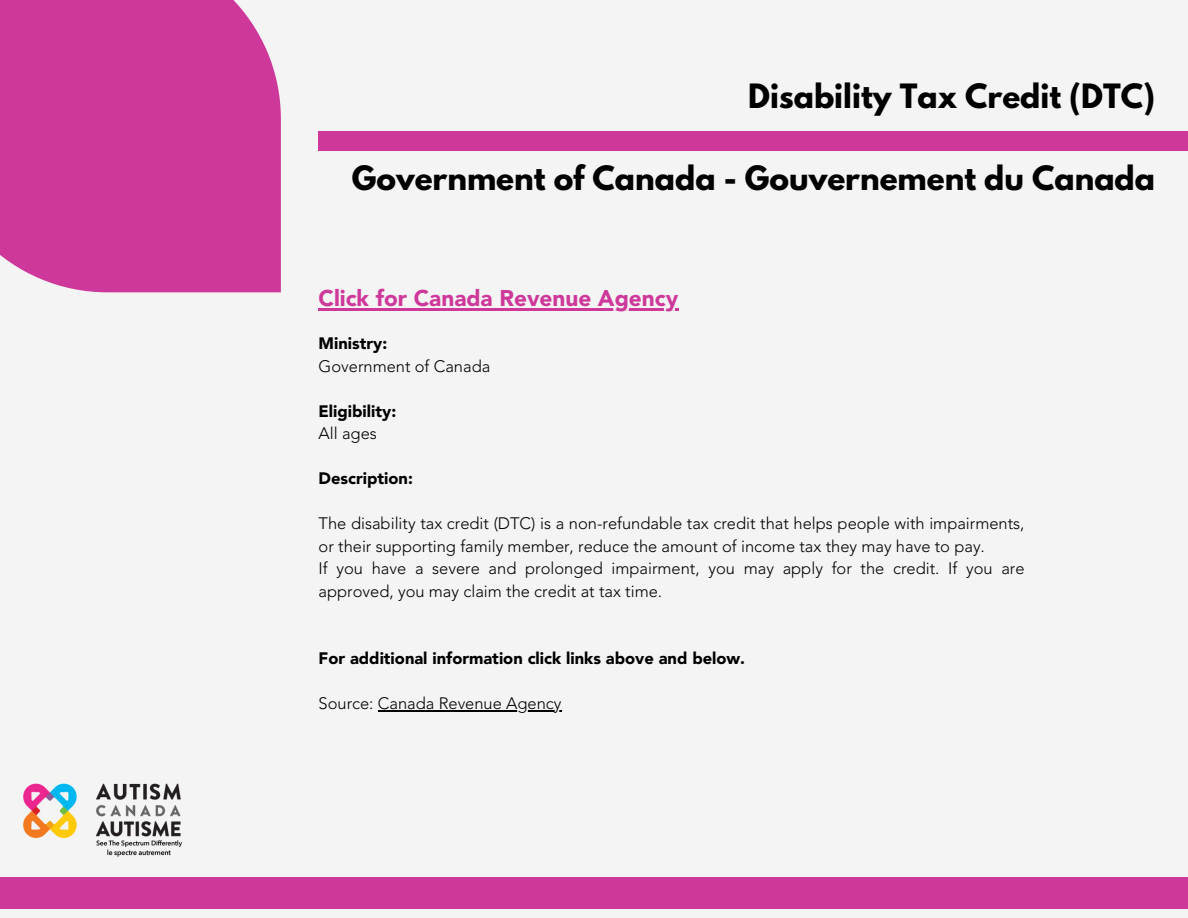
<style>
.page{position:relative;width:1188px;height:918px;background:#f4f4f4}
.page>*{position:absolute;margin:0;border:0;box-sizing:border-box;transform-origin:0 0}
.t1{font:700 29.7px "League Spartan";color:#000}
.t2{font:900 22.5px "Avenir LT Std";color:#ce389a}
.t3{font:300 16.5px/22.5px "Avenir LT Std";color:#000}
.t4{font:900 16.5px "Avenir LT Std";color:#000}
</style>
<div class="page">
<div style="left:319px;top:132px;width:869px;height:19px;background:#ce389a"></div>
<div style="left:0;top:877px;width:1188px;height:32px;background:#ce389a"></div>
<img style="left:23px;top:783px;width:159px;height:74px">
<div style="left:0;top:0;width:281px;height:292px;background:#ce389a"></div>
<hr style="left:319px;top:308px;width:95px;height:2px;background:#ce389a">
<hr style="left:414px;top:308px;width:264px;height:2px;background:#ce389a">
<hr style="left:378px;top:710px;width:184px;height:1px;background:#000">
<p class="t1" style="left:748px;top:82px;width:408px">Disability Tax Credit (DTC)</p>
<p class="t1" style="left:352px;top:164px;width:805px">Government of Canada - Gouvernement du Canada</p>
<p class="t2" style="left:319px;top:289px;width:361px">Click for Canada Revenue Agency</p>
<p class="t4" style="left:319px;top:337px;width:70px">Ministry:</p>
<p class="t3" style="left:319px;top:356px;width:173px">Government of Canada</p>
<p class="t4" style="left:319px;top:404px;width:79px">Eligibility:</p>
<p class="t3" style="left:319px;top:424px;width:60px">All ages</p>
<p class="t4" style="left:319px;top:472px;width:96px">Description:</p>
<p class="t3" style="left:319px;top:514px;width:707px">The disability tax credit (DTC) is a non-refundable tax credit that helps people with impairments, or their supporting family member, reduce the amount of income tax they may have to pay.</p>
<p class="t3" style="left:319px;top:559px;width:708px">If you have a severe and prolonged impairment, you may apply for the credit. If you are approved, you may claim the credit at tax time.</p>
<p class="t4" style="left:319px;top:652px;width:428px">For additional information click links above and below.</p>
<p class="t3" style="left:319px;top:694px;width:244px">Source: Canada Revenue Agency</p>
</div>
